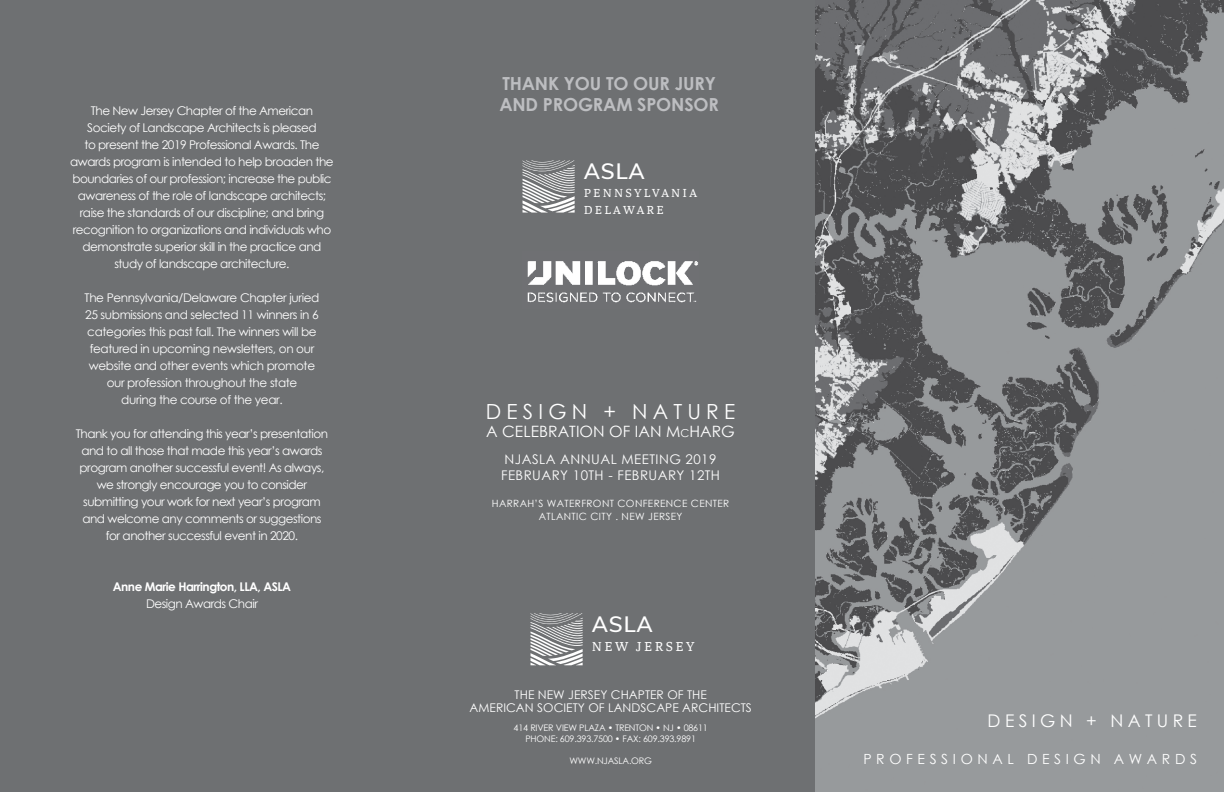
<style>
.page{position:relative;width:1224px;height:792px;background:#fff}
.page>*{position:absolute;margin:0;border:0;box-sizing:border-box;transform-origin:0 0}
.t1{font:600 22.2px "Nunito Sans";letter-spacing:.035em;color:#fff}
.t2{font:20.8px "Century Gothic";letter-spacing:.25em;color:#fff}
.t3{font:700 18px/22px "Century Gothic";letter-spacing:-.01em;color:#bdbec1}
.t4{font:17.5px "Century Gothic";letter-spacing:.25em;color:#fff}
.t5{font:15.6px "Century Gothic";letter-spacing:.005em;color:#fff}
.t6{font:14px "Century Gothic";letter-spacing:.33em;color:#fff}
.t7{font:14px "Faustina";letter-spacing:.18em;color:#fff}
.t8{font:13.3px "Century Gothic";letter-spacing:.035em;color:#fff}
.t9{font:12.6px/17.4px "Faustina";letter-spacing:.18em;color:#fff}
.t10{font:12px/17px "Century Gothic";letter-spacing:-.04em;color:#fff;text-align:center}
.t11{font:700 12px "Century Gothic";letter-spacing:-.04em;color:#fff}
.t12{font:10px/13px "Century Gothic";letter-spacing:.035em;color:#fff;text-align:center}
.t13{font:9px/11px "Century Gothic";letter-spacing:-.02em;color:#fff;text-align:center}
.s1{font-size:10.9px}
</style>
<div class="page">
<img style="left:815px;top:0;width:409px;height:792px">
<div style="left:0;top:0;width:815px;height:792px;background:#6e7072"></div>
<img style="left:527px;top:261px;width:171px;height:42px">
<svg style="left:523px;top:160px;width:52px;height:53px"></svg>
<svg style="left:531px;top:613px;width:52px;height:52px"></svg>
<p class="t10" style="left:70px;top:102px;width:265px">The New Jersey Chapter of the American Society of Landscape Architects is pleased<br>to present the 2019 Professional Awards. The awards program is intended to help broaden the boundaries of our profession; increase the public awareness of the role of landscape architects; raise the standards of our discipline; and bring recognition to organizations and individuals who demonstrate superior skill in the practice and study of landscape architecture.</p>
<p class="t10" style="left:85px;top:289px;width:236px">The Pennsylvania/Delaware Chapter juried 25 submissions and selected 11 winners in 6 categories this past fall. The winners will be featured in upcoming newsletters, on our website and other events which promote our profession throughout the state<br>during the course of the year.</p>
<p class="t10" style="left:76px;top:425px;width:254px">Thank you for attending this year’s presentation and to all those that made this year’s awards program another successful event! As always, we strongly encourage you to consider submitting your work for next year’s program and welcome any comments or suggestions for another successful event in 2020.</p>
<p class="t11" style="left:113px;top:578px;width:180px">ANNE MARIE HARRINGTON, LLA, ASLA</p>
<p class="t10" style="left:146px;top:595px;width:114px">Design Awards Chair</p>
<h3 class="t3" style="left:499px;top:71px;width:221px">THANK YOU TO OUR JURY<br>AND PROGRAM SPONSOR</h3>
<h1 class="t1" style="left:584px;top:155px;width:62px">ASLA</h1>
<p class="t9" style="left:584px;top:183px;width:115px">PENNSYLVANIA<br>DELAWARE</p>
<h2 class="t2" style="left:486px;top:397px;width:251px">DESIGN + NATURE</h2>
<p class="t5" style="left:486px;top:420px;width:250px">A CELEBRATION OF IAN M<span class="s1">c</span>HARG</p>
<p class="t8" style="left:505px;top:450px;width:76px">NJASLA Annual</p>
<p class="t8" style="left:622px;top:450px;width:10px">Meeting</p>
<p class="t8" style="left:686px;top:450px;width:32px">2019</p>
<p class="t8" style="left:501px;top:465px;width:17px">Februar</p>
<p class="t8" style="left:560px;top:465px;width:74px">y 10th - Februar</p>
<p class="t8" style="left:677px;top:465px;width:45px">y 12th</p>
<p class="t12" style="left:492px;top:496px;width:239px">HARRAH ’S WATERFRONT CONFERENCE CENTER<br>ATLANTIC CITY . NEW JERSEY</p>
<h1 class="t1" style="left:592px;top:608px;width:62px">ASLA</h1>
<p class="t7" style="left:592px;top:637px;width:104px">NEW JERSEY</p>
<p class="t10" style="left:515px;top:686px;width:67px">The New Jerse</p>
<p class="t10" style="left:600px;top:686px;width:37px">y Chapter</p>
<p class="t10" style="left:667px;top:686px;width:40px">of the</p>
<p class="t10" style="left:470px;top:699px;width:29px">American</p>
<p class="t10" style="left:537px;top:699px;width:14px">Societ</p>
<p class="t10" style="left:578px;top:699px;width:45px">y of Landscape</p>
<p class="t10" style="left:682px;top:699px;width:41px">Architects</p>
<p class="t13" style="left:514px;top:722px;width:196px">414 River View Plaza • Trenton • NJ • 08611<br>Phone: 609.393.7500 • Fax: 609.393.9891</p>
<p class="t13" style="left:569px;top:755px;width:10px">www</p>
<p class="t13" style="left:595px;top:755px;width:9px">.njasla</p>
<p class="t13" style="left:629px;top:755px;width:10px">.org</p>
<h3 class="t4" style="left:988px;top:708px;width:211px">DESIGN + NATURE</h3>
<p class="t6" style="left:863px;top:749px;width:335px">PROFESSIONAL DESIGN AWARDS</p>
</div>
